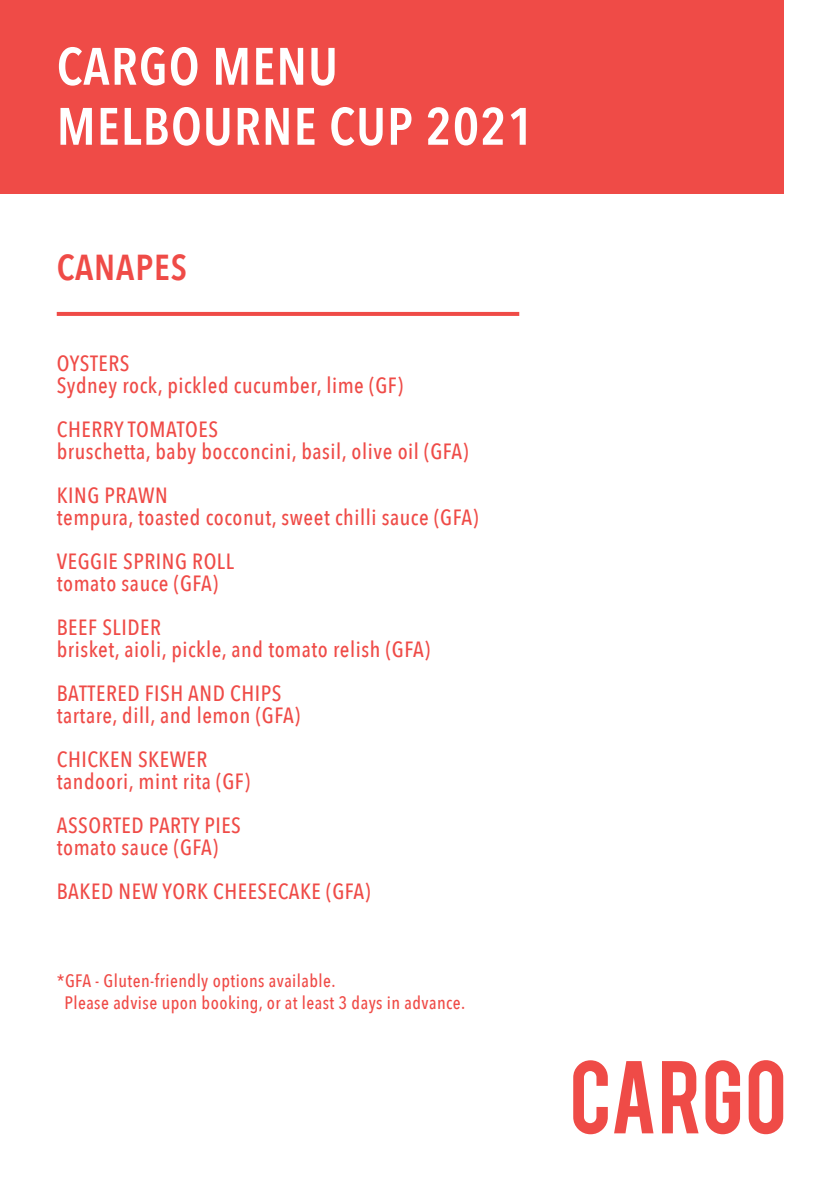
<style>
.page{position:relative;width:840px;height:1191px;background:#fff}
.page>*{position:absolute;margin:0;border:0;box-sizing:border-box;transform-origin:0 0}
.t1{font:600 52px/60px "Avenir Next Condensed";letter-spacing:.025em;color:#fff}
.t2{font:600 36px "Avenir Next Condensed";letter-spacing:.025em;color:#ef4b47}
.t3{font:500 22px/22px "Avenir Next Condensed";letter-spacing:.025em;color:#ef4b47}
.t4{font:500 18px/22px "Avenir Next Condensed";letter-spacing:.025em;color:#ef4b47}
</style>
<div class="page">
<div style="left:0;top:0;width:782px;height:194px;background:#ef4b47"></div>
<svg style="left:573px;top:1060px;width:34px;height:74px"></svg>
<svg style="left:614px;top:1061px;width:39px;height:72px"></svg>
<svg style="left:662px;top:1061px;width:36px;height:72px"></svg>
<svg style="left:705px;top:1060px;width:34px;height:74px"></svg>
<svg style="left:748px;top:1060px;width:34px;height:74px"></svg>
<hr style="left:57px;top:312px;width:462px;height:4px;background:#ef4b47">
<h1 class="t1" style="left:57px;top:35px;width:478px">CARGO MENU<br>MELBOURNE CUP 2021</h1>
<h2 class="t2" style="left:57px;top:236px;width:132px">CANAPES</h2>
<p class="t3" style="left:57px;top:352px;width:347px">OYSTERS<br>Sydney rock, pickled cucumber, lime (GF)</p>
<p class="t3" style="left:57px;top:418px;width:413px">CHERRY TOMATOES<br>bruschetta, baby bocconcini, basil, olive oil (GFA)</p>
<p class="t3" style="left:57px;top:484px;width:423px">KING PRAWN<br>tempura, toasted coconut, sweet chilli sauce (GFA)</p>
<p class="t3" style="left:57px;top:550px;width:179px">VEGGIE SPRING ROLL tomato sauce (GFA)</p>
<p class="t3" style="left:57px;top:616px;width:374px">BEEF SLIDER<br>brisket, aioli, pickle, and tomato relish (GFA)</p>
<p class="t3" style="left:57px;top:682px;width:244px">BATTERED FISH AND CHIPS tartare, dill, and lemon (GFA)</p>
<p class="t3" style="left:57px;top:748px;width:195px">CHICKEN SKEWER tandoori, mint rita (GF)</p>
<p class="t3" style="left:57px;top:814px;width:186px">ASSORTED PARTY PIES tomato sauce (GFA)</p>
<p class="t3" style="left:57px;top:880px;width:315px">BAKED NEW YORK CHEESECAKE (GFA)</p>
<p class="t4" style="left:64px;top:969px;width:402px;text-indent:-8px">*GFA - Gluten-friendly options available.<br>Please advise upon booking, or at least 3 days in advance.</p>
</div>
